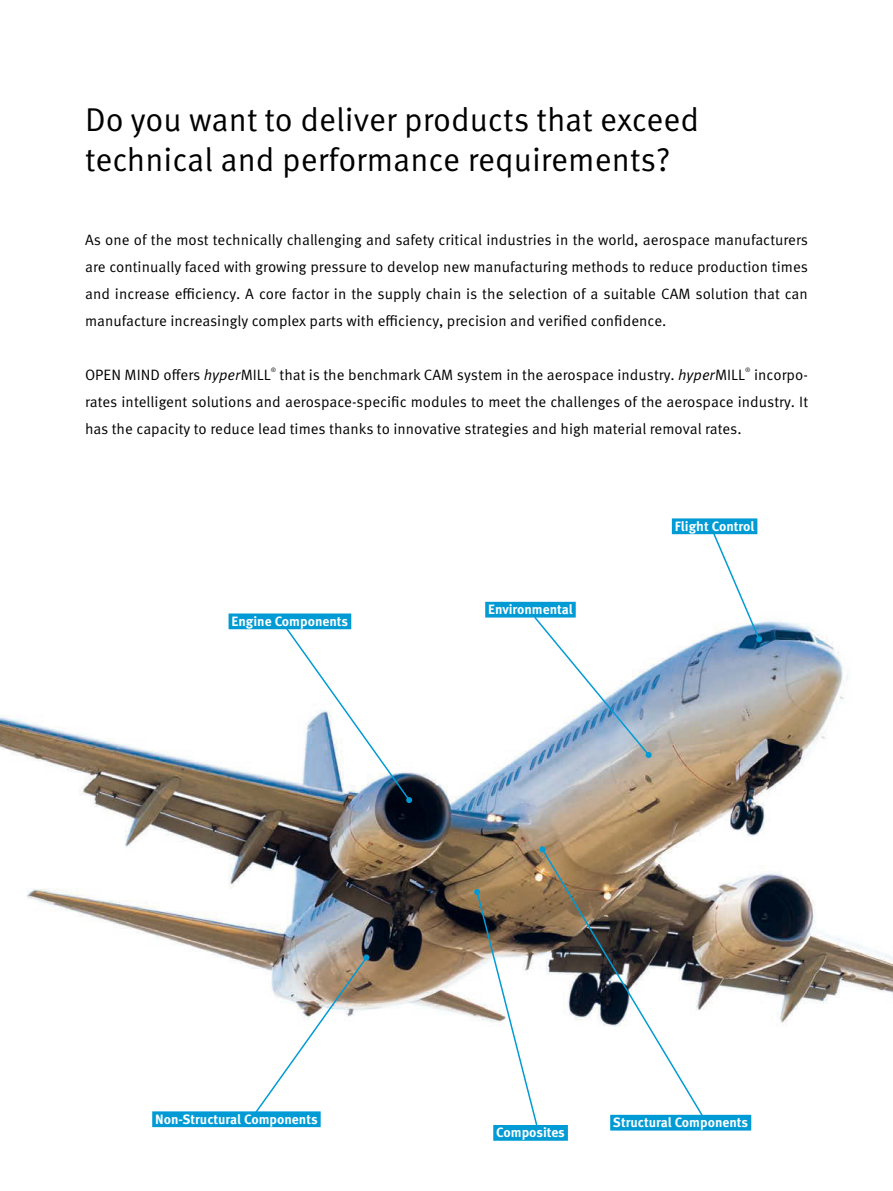
<style>
.page{position:relative;width:893px;height:1191px;background:#fff}
.page>*{position:absolute;margin:0;border:0;box-sizing:border-box;transform-origin:0 0}
.t1{font:33px/39.6px "Meta Pro";color:#000}
.t2{font:15px/27px "Meta Pro";color:#000;text-align:justify}
.t3{font:700 13.5px "Meta Pro";color:#fff}
.t4{font:6.15px "Meta Pro";color:#000}
.s1{font-style:italic}
</style>
<div class="page">
<img style="left:0;top:601px;width:893px;height:422px">
<div style="left:152px;top:1111px;width:169px;height:16px;background:#009bd4"></div>
<svg style="left:253px;top:954px;width:116px;height:161px"></svg>
<svg style="left:540px;top:847px;width:165px;height:267px"></svg>
<div style="left:539px;top:846px;width:7px;height:6px;background:#009bd4;border-radius:50%"></div>
<svg style="left:474px;top:889px;width:65px;height:236px"></svg>
<svg style="left:284px;top:626px;width:129px;height:177px"></svg>
<svg style="left:710px;top:528px;width:52px;height:114px"></svg>
<svg style="left:533px;top:615px;width:119px;height:143px"></svg>
<div style="left:485px;top:602px;width:91px;height:15px;background:#009bd4"></div>
<div style="left:229px;top:613px;width:122px;height:16px;background:#009bd4"></div>
<div style="left:672px;top:518px;width:85px;height:16px;background:#009bd4"></div>
<div style="left:610px;top:1114px;width:141px;height:16px;background:#009bd4"></div>
<div style="left:493px;top:1125px;width:75px;height:15px;background:#009bd4"></div>
<h1 class="t1" style="left:85px;top:100px;width:616px">Do you want to deliver products that exceed technical and performance requirements?</h1>
<p class="t2" style="left:85px;top:227px;width:725px">As one of the most technically challenging and safety critical industries in the world, aerospace manufacturers are continually faced with growing pressure to develop new manufacturing methods to reduce production times and increase efficiency. A core factor in the supply chain is the selection of a suitable CAM solution that can manufacture increasingly complex parts with efficiency, precision and verified confidence.</p>
<p class="t2" style="left:85px;top:362px;width:187px">OPEN MIND offers <span class="s1">hyper</span>MILL</p>
<p class="t4" style="left:271px;top:366px;width:7px">®</p>
<p class="t2" style="left:280px;top:362px;width:467px">that is the benchmark CAM system in the aerospace industry. <span class="s1">hyper</span>MILL</p>
<p class="t4" style="left:745px;top:366px;width:7px">®</p>
<p class="t2" style="left:85px;top:362px;width:725px;text-indent:669px">incorpo&shy;rates intelligent solutions and aerospace-specific modules to meet the challenges of the aerospace industry. It has the capacity to reduce lead times thanks to innovative strategies and high material removal rates.</p>
<p class="t3" style="left:232px;top:612px;width:118px">Engine Components</p>
<p class="t3" style="left:488px;top:601px;width:86px">Environmental</p>
<p class="t3" style="left:675px;top:517px;width:81px">Flight Control</p>
<p class="t3" style="left:155px;top:1110px;width:164px">Non-Structural Components</p>
<p class="t3" style="left:496px;top:1124px;width:70px">Composites</p>
<p class="t3" style="left:613px;top:1114px;width:137px">Structural Components</p>
</div>
